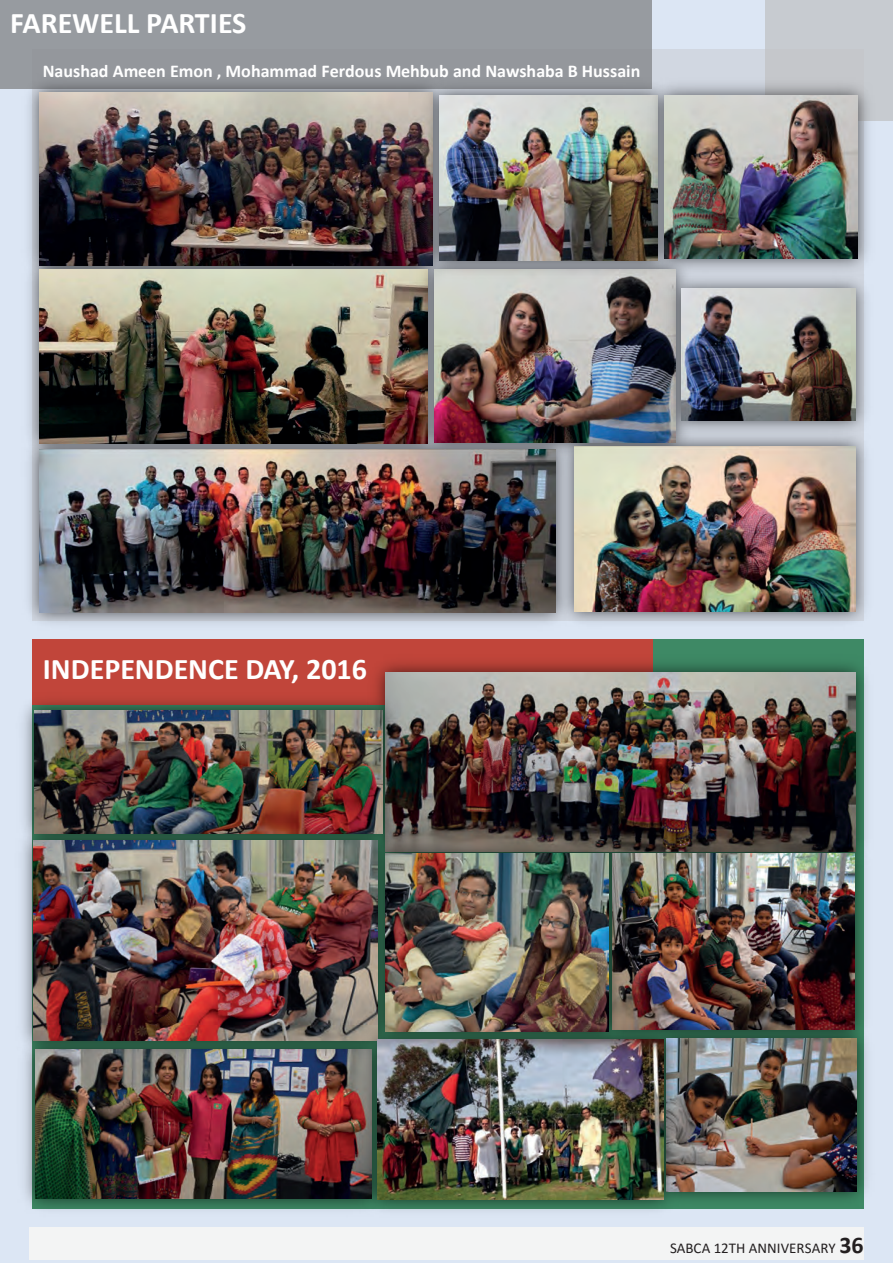
<style>
.page{position:relative;width:893px;height:1263px;background:#fff}
.page>*{position:absolute;margin:0;border:0;box-sizing:border-box;transform-origin:0 0}
.t1{font:700 30px "Calibri";color:#fff}
.t2{font:700 18px "Calibri";color:#fff}
.t3{font:15px "Calibri";color:#231f20}
.s1{font-weight:700;font-size:24px}
</style>
<div class="page">
<div style="left:0;top:0;width:892px;height:1262px;background:#dce6f4"></div>
<div style="left:29px;top:1227px;width:834px;height:32px;background:#f3f4f4"></div>
<div style="left:764px;top:0;width:128px;height:121px;background:#c7cbd0"></div>
<div style="left:0;top:0;width:651px;height:89px;background:#979ba0"></div>
<img style="left:28px;top:81px;width:388px;height:165px">
<img style="left:40px;top:93px;width:376px;height:153px">
<img style="left:28px;top:246px;width:383px;height:180px">
<img style="left:40px;top:269px;width:371px;height:157px">
<div style="left:32px;top:639px;width:620px;height:65px;background:#c1453a"></div>
<img style="left:411px;top:246px;width:23px;height:180px">
<img style="left:434px;top:283px;width:224px;height:143px">
<img style="left:416px;top:81px;width:242px;height:202px">
<img style="left:439px;top:95px;width:203px;height:165px">
<img style="left:28px;top:426px;width:523px;height:198px">
<img style="left:40px;top:449px;width:511px;height:163px">
<img style="left:642px;top:72px;width:227px;height:209px">
<img style="left:664px;top:95px;width:193px;height:164px">
<img style="left:551px;top:423px;width:316px;height:200px">
<img style="left:574px;top:446px;width:281px;height:165px">
<img style="left:658px;top:266px;width:211px;height:177px">
<img style="left:681px;top:289px;width:174px;height:131px">
<img style="left:375px;top:649px;width:492px;height:181px">
<img style="left:385px;top:672px;width:470px;height:158px">
<img style="left:631px;top:830px;width:236px;height:185px">
<img style="left:631px;top:853px;width:223px;height:163px">
<img style="left:24px;top:1063px;width:331px;height:147px">
<img style="left:36px;top:1063px;width:319px;height:135px">
<img style="left:23px;top:687px;width:382px;height:143px">
<img style="left:35px;top:710px;width:347px;height:107px">
<img style="left:400px;top:830px;width:231px;height:186px">
<img style="left:400px;top:852px;width:208px;height:164px">
<img style="left:22px;top:817px;width:378px;height:246px">
<img style="left:33px;top:840px;width:345px;height:200px">
<img style="left:643px;top:1015px;width:225px;height:194px">
<img style="left:685px;top:1038px;width:171px;height:152px">
<img style="left:355px;top:1016px;width:330px;height:195px">
<img style="left:378px;top:1039px;width:285px;height:159px">
<h1 class="t1" style="left:10px;top:2px;width:237px">FAREWELL PARTIES</h1>
<p class="t2" style="left:43px;top:59px;width:599px">Naushad Ameen Emon , Mohammad Ferdous Mehbub and Nawshaba B Hussain</p>
<h1 class="t1" style="left:43px;top:648px;width:325px">INDEPENDENCE DAY, 2016</h1>
<p class="t3" style="left:669px;top:1236px;width:195px">SABCA 12TH ANNIVERSARY <span class="s1">36</span></p>
</div>
